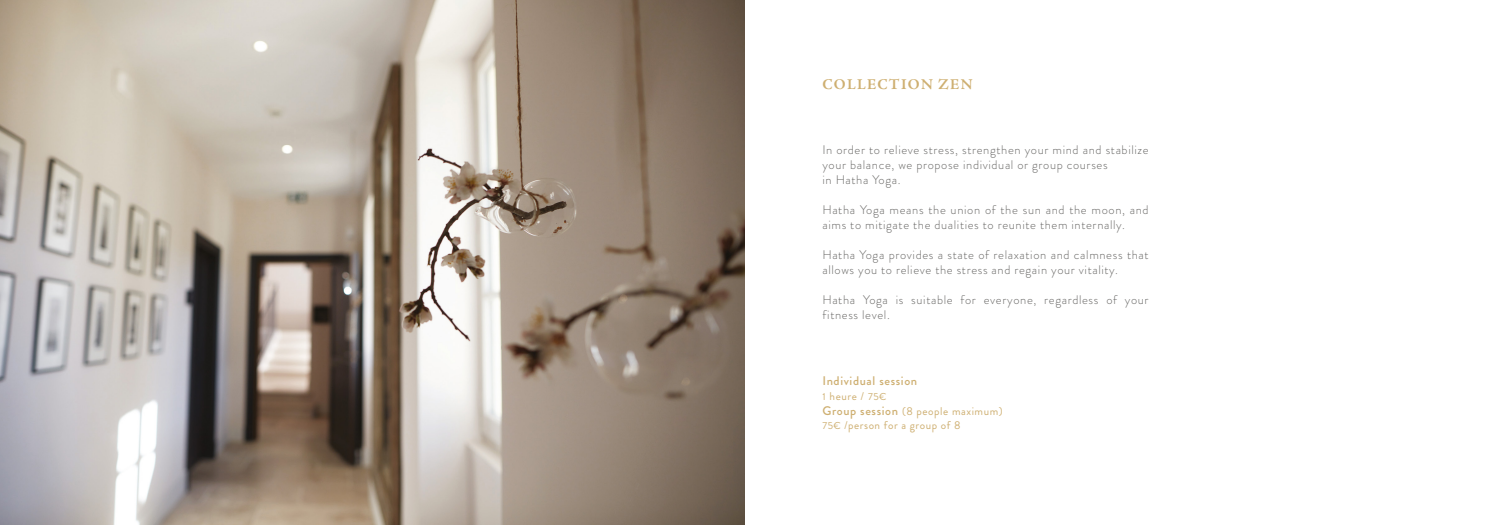
<style>
.page{position:relative;width:1489px;height:525px;background:#fff}
.page>*{position:absolute;margin:0;border:0;box-sizing:border-box;transform-origin:0 0}
.t1{font:700 15px "Adobe Jenson Pro";letter-spacing:.085em;color:#ceaf71}
.t2{font:300 12.5px/15px "Brandon Grotesque";letter-spacing:.05em;color:#686765}
.t3{font:500 12.5px "Brandon Grotesque";letter-spacing:.05em;color:#ceaf71}
.t4{font:11.25px/15px "Brandon Grotesque";letter-spacing:.05em;color:#ceaf71}
.s1{font-size:10px}
.s2{font-weight:500;font-size:12.5px}
</style>
<div class="page">
<img style="left:0;top:0;width:744px;height:524px">
<p class="t1" style="left:822px;top:76px;width:151px">Collection Zen</p>
<p class="t2" style="left:822px;top:142px;width:328px">In order to relieve stress, strengthen your mind and stabilize your balance, we propose individual or group courses<br>in Hatha Yoga.</p>
<p class="t2" style="left:822px;top:202px;width:328px">Hatha Yoga means the union of the sun and the moon, and aims to mitigate the dualities to reunite them internally.</p>
<p class="t2" style="left:822px;top:247px;width:327px">Hatha Yoga provides a state of relaxation and calmness that allows you to relieve the stress and regain your vitality.</p>
<p class="t2" style="left:822px;top:292px;width:327px">Hatha Yoga is suitable for everyone, regardless of your fitness level.</p>
<p class="t3" style="left:822px;top:372px;width:96px">Individual session</p>
<p class="t4" style="left:822px;top:388px;width:182px"><span class="s1">1</span> heure / <span class="s1">75€<br></span><span class="s2">Group session</span> (8 people maximum)</p>
<p class="t4" style="left:822px;top:417px;width:139px"><span class="s1">75€</span> /person for a group of 8</p>
</div>
